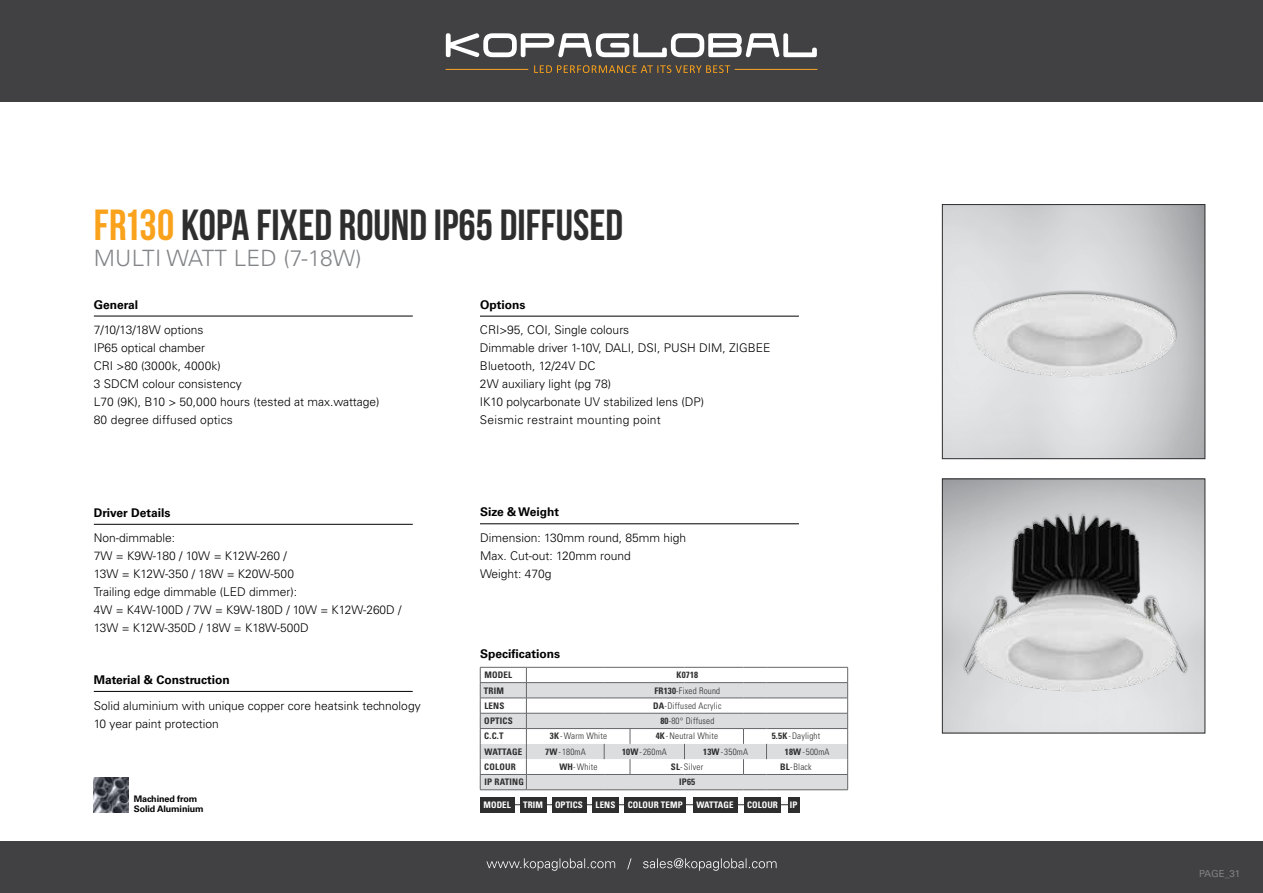
<style>
.page{position:relative;width:1263px;height:893px;background:#fff}
.page>*{position:absolute;margin:0;border:0;box-sizing:border-box;transform-origin:0 0}
.t1{font:43.5px "Bebas Neue";color:#2e2e2f}
.t2{font:300 22.5px "Univers LT Std";letter-spacing:.01em;color:#828487}
.t3{font:300 12px/18px "Univers LT Std";color:#000}
.t4{font:700 12px "Univers LT Std";color:#000}
.t5{font:9.75px "Univers LT Std";letter-spacing:-.01em;color:#808285}
.t6{font:300 condensed 9px "Univers LT Std";letter-spacing:.02em;color:#2e2e2f}
.t7{font:700 condensed 9px "Univers LT Std";letter-spacing:.02em;color:#2e2e2f}
.t8{font:700 condensed 9px "Univers LT Std";letter-spacing:.01em;color:#fff}
.t9{font:700 9px/10.5px "Univers LT Std";letter-spacing:-.01em;color:#000}
.s1{color:#faa21b}
.s2{color:#808285}
.s3{font-weight:700}
</style>
<div class="page">
<div style="left:0;top:0;width:1263px;height:102px;background:#414042"></div>
<hr style="left:735px;top:69px;width:82px;height:1px;background:#faa729">
<svg style="left:446px;top:33px;width:371px;height:24px"></svg>
<hr style="left:446px;top:69px;width:82px;height:1px;background:#faa729">
<svg style="left:534px;top:65px;width:196px;height:8px"></svg>
<div style="left:0;top:841px;width:1263px;height:52px;background:#414042"></div>
<svg style="left:486px;top:858px;width:290px;height:13px"></svg>
<hr style="left:94px;top:691px;width:319px;height:1px;background:#000">
<hr style="left:94px;top:316px;width:319px;height:1px;background:#000">
<hr style="left:480px;top:316px;width:319px;height:1px;background:#000">
<hr style="left:480px;top:524px;width:319px;height:1px;background:#000">
<img style="left:94px;top:778px;width:34px;height:34px">
<hr style="left:94px;top:524px;width:319px;height:1px;background:#000">
<svg style="left:480px;top:667px;width:368px;height:123px"></svg>
<hr style="left:766px;top:789px;width:82px;height:1px;background:#656669">
<div style="left:481px;top:800px;width:315px;height:5px;background:#000;opacity:.2"></div>
<hr style="left:483px;top:804px;width:311px;height:1px;background:#2e2e2f">
<div style="left:480px;top:797px;width:34px;height:15px;background:#2e2e2f"></div>
<div style="left:520px;top:797px;width:26px;height:15px;background:#2e2e2f"></div>
<div style="left:624px;top:797px;width:62px;height:15px;background:#2e2e2f"></div>
<div style="left:693px;top:797px;width:44px;height:15px;background:#2e2e2f"></div>
<div style="left:744px;top:797px;width:37px;height:15px;background:#2e2e2f"></div>
<div style="left:552px;top:797px;width:35px;height:15px;background:#2e2e2f"></div>
<div style="left:592px;top:797px;width:26px;height:15px;background:#2e2e2f"></div>
<div style="left:788px;top:797px;width:12px;height:15px;background:#2e2e2f"></div>
<div style="left:942px;top:204px;width:263px;height:255px;border:1px solid #2e2e2f"></div>
<img style="left:961px;top:284px;width:225px;height:105px">
<img style="left:953px;top:504px;width:241px;height:201px">
<h1 class="t1" style="left:94px;top:201px;width:531px"><span class="s1">FR130</span> KOPA FIXED ROUND IP65 DIFFUSED</h1>
<h2 class="t2" style="left:94px;top:245px;width:109px">MULTI <span class="s2">w</span>att</h2>
<h2 class="t2" style="left:234px;top:245px;width:15px">led</h2>
<h2 class="t2" style="left:283px;top:245px;width:80px">(7-18W)</h2>
<p class="t4" style="left:94px;top:297px;width:46px">General</p>
<p class="t3" style="left:94px;top:321px;width:287px">7/10/13/18W options<br>IP65 optical chamber<br>CRI &gt;80 (3000k, 4000k)<br>3 SDCM colour consistency<br>L70 (9K), B10 &gt; 50,000 hours (tested at max.wattage)<br>80 degree diffused optics</p>
<p class="t4" style="left:94px;top:506px;width:78px">Driver Details</p>
<p class="t3" style="left:94px;top:529px;width:309px">Non-dimmable:<br>7W = K9W-180 / 10W = K12W-260 /<br>13W = K12W-350 / 18W = K20W-500<br>Trailing edge dimmable (LED dimmer):<br>4W = K4W-100D / 7W = K9W-180D / 10W = K12W-260D /<br>13W = K12W-350D / 18W = K18W-500D</p>
<p class="t4" style="left:94px;top:673px;width:138px">Material &amp; Construction</p>
<p class="t3" style="left:94px;top:696px;width:328px">Solid aluminium with unique copper core heatsink technology<br>10 year paint protection</p>
<p class="t9" style="left:134px;top:793px;width:72px">Machined from<br>Solid Aluminium</p>
<p class="t4" style="left:480px;top:297px;width:47px">Options</p>
<p class="t3" style="left:480px;top:321px;width:292px">CRI&gt;95, COI, Single colours<br>Dimmable driver 1-10V, DALI, DSI, PUSH DIM, ZIGBEE Bluetooth, 12/24V DC<br>2W auxiliary light (pg 78)<br>IK10 polycarbonate UV stabilized lens (DP)<br>Seismic restraint mounting point</p>
<p class="t4" style="left:480px;top:505px;width:81px">Size &amp; Weight</p>
<p class="t3" style="left:480px;top:529px;width:208px">Dimension: 130mm round, 85mm high<br>Max. Cut-out: 120mm round<br>Weight: 470g</p>
<p class="t4" style="left:480px;top:646px;width:82px">Specifications</p>
<p class="t7" style="left:484px;top:669px;width:29px">MODEL</p>
<p class="t7" style="left:676px;top:669px;width:23px">K0718</p>
<p class="t7" style="left:484px;top:685px;width:20px">TRIM</p>
<p class="t6" style="left:654px;top:685px;width:67px"><span class="s3">FR130</span>-Fixed Round</p>
<p class="t7" style="left:484px;top:700px;width:22px">LENS</p>
<p class="t6" style="left:653px;top:700px;width:70px"><span class="s3">DA</span>-Diffused Acrylic</p>
<p class="t7" style="left:484px;top:715px;width:30px">OPTICS</p>
<p class="t6" style="left:660px;top:716px;width:56px"><span class="s3">80</span>-80° Diffused</p>
<p class="t7" style="left:484px;top:731px;width:19px">C.C.T</p>
<p class="t6" style="left:550px;top:731px;width:59px"><span class="s3">3K</span>-Warm White</p>
<p class="t6" style="left:656px;top:731px;width:64px"><span class="s3">4K</span>-Neutral White</p>
<p class="t6" style="left:772px;top:731px;width:50px"><span class="s3">5.5K</span>-Daylight</p>
<p class="t7" style="left:484px;top:746px;width:14px">WATTAGE</p>
<p class="t6" style="left:545px;top:746px;width:42px"><span class="s3">7W</span>-180mA</p>
<p class="t6" style="left:622px;top:746px;width:46px"><span class="s3">10W</span>-260mA</p>
<p class="t6" style="left:703px;top:746px;width:46px"><span class="s3">13W</span>-350mA</p>
<p class="t6" style="left:785px;top:746px;width:46px"><span class="s3">18W</span>-500mA</p>
<p class="t7" style="left:484px;top:761px;width:33px">COLOUR</p>
<p class="t6" style="left:559px;top:761px;width:40px"><span class="s3">WH</span>-White</p>
<p class="t6" style="left:671px;top:761px;width:34px"><span class="s3">SL</span>-Silver</p>
<p class="t6" style="left:780px;top:761px;width:33px"><span class="s3">BL</span>-Black</p>
<p class="t7" style="left:484px;top:777px;width:41px">IP RATIN G</p>
<p class="t7" style="left:679px;top:777px;width:18px">IP65</p>
<p class="t8" style="left:484px;top:799px;width:29px">MODEL</p>
<p class="t8" style="left:523px;top:799px;width:20px">TRIM</p>
<p class="t8" style="left:555px;top:799px;width:29px">OPTICS</p>
<p class="t8" style="left:596px;top:799px;width:21px">LENS</p>
<p class="t8" style="left:628px;top:799px;width:45px">COLOUR TEMP</p>
<p class="t8" style="left:696px;top:799px;width:14px">WATTAGE</p>
<p class="t8" style="left:747px;top:799px;width:32px">COLOUR</p>
<p class="t8" style="left:790px;top:799px;width:9px">IP</p>
<p class="t5" style="left:1199px;top:868px;width:43px">PAGE_31</p>
</div>
